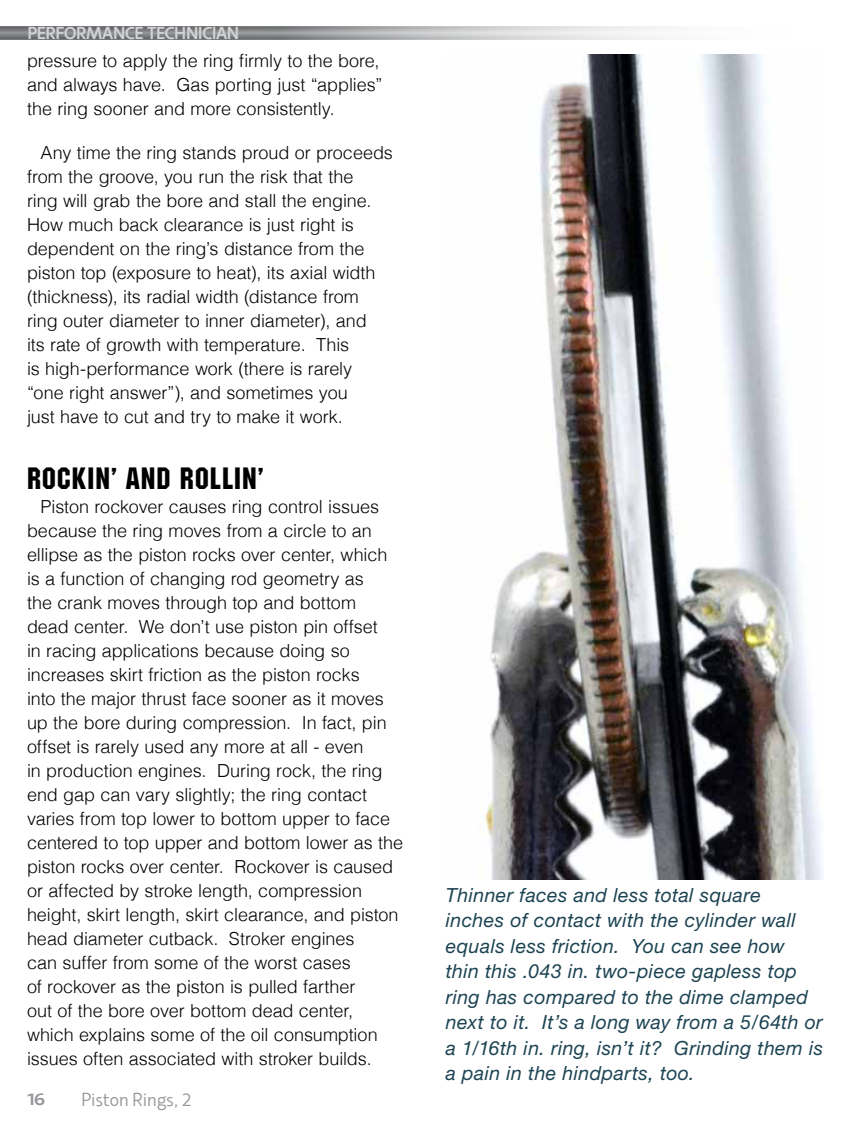
<style>
.page{position:relative;width:851px;height:1134px;background:#fff}
.page>*{position:absolute;margin:0;border:0;box-sizing:border-box;transform-origin:0 0}
.t1{font:30px "Machine TT";letter-spacing:.035em;color:#000}
.t2{font:italic 19.5px/25.5px "Helvetica Neue";letter-spacing:.02em;color:#1d4453}
.t3{font:300 18px/24px "Helvetica";letter-spacing:-.005em;color:#000}
.t4{font:300 18px "Machinato";letter-spacing:-.03em;color:#939598}
.t5{font:700 16.5px "Machinato";letter-spacing:-.01em;color:#d1d3d4}
.t6{font:700 16.5px "Machinato";color:#939598;scale:1.1 1}
</style>
<div class="page">
<div style="left:0;top:26px;width:825px;height:14px;background:#000;opacity:.5"></div>
<img style="left:485px;top:54px;width:338px;height:825px">
<p class="t5" style="left:27px;top:22px;width:213px">PERFORMANCE TECHNICIAN</p>
<p class="t3" style="left:27px;top:48px;width:357px">pressure to apply the ring firmly to the bore, and always have. Gas porting just “applies” the ring sooner and more consistently.</p>
<p class="t3" style="left:27px;top:141px;width:367px;text-indent:14px">Any time the ring stands proud or proceeds from the groove, you run the risk that the<br>ring will grab the bore and stall the engine.<br>How much back clearance is just right is dependent on the ring’s distance from the piston top (exposure to heat), its axial width (thickness), its radial width (distance from ring outer diameter to inner diameter), and<br>its rate of growth with temperature. This<br>is high-performance work (there is rarely “one right answer”), and sometimes you<br>just have to cut and try to make it work.</p>
<h1 class="t1" style="left:27px;top:461px;width:238px">ROCKIN’ AND ROLLIN’</h1>
<p class="t3" style="left:27px;top:495px;width:378px;text-indent:14px">Piston rockover causes ring control issues because the ring moves from a circle to an ellipse as the piston rocks over center, which is a function of changing rod geometry as<br>the crank moves through top and bottom<br>dead center. We don’t use piston pin offset<br>in racing applications because doing so increases skirt friction as the piston rocks<br>into the major thrust face sooner as it moves up the bore during compression. In fact, pin offset is rarely used any more at all - even<br>in production engines. During rock, the ring end gap can vary slightly; the ring contact varies from top lower to bottom upper to face centered to top upper and bottom lower as the piston rocks over center. Rockover is caused or affected by stroke length, compression height, skirt length, skirt clearance, and piston head diameter cutback. Stroker engines<br>can suffer from some of the worst cases<br>of rockover as the piston is pulled farther<br>out of the bore over bottom dead center, which explains some of the oil consumption issues often associated with stroker builds.</p>
<p class="t6" style="left:27px;top:1088px;width:17px">16</p>
<p class="t4" style="left:81px;top:1089px;width:112px">Piston Rings, 2</p>
<p class="t2" style="left:446px;top:881px;width:379px">Thinner faces and less total square inches of contact with the cylinder wall equals less friction. You can see how thin this .043 in. two-piece gapless top ring has compared to the dime clamped next to it. It’s a long way from a 5/64th or a 1/16th in. ring, isn’t it? Grinding them is a pain in the hindparts, too.</p>
</div>
